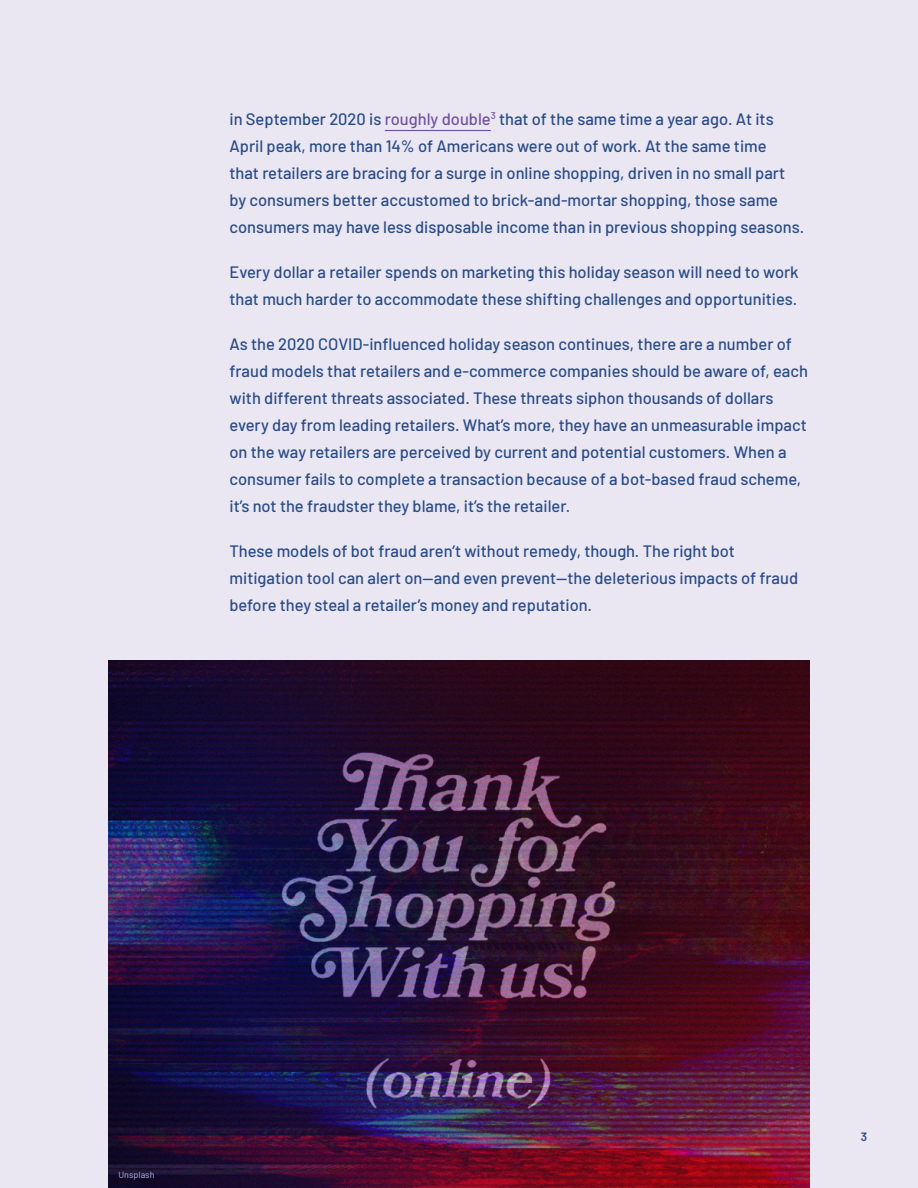
<style>
.page{position:relative;width:918px;height:1188px;background:#eae7f2}
.page>*{position:absolute;margin:0;border:0;box-sizing:border-box;transform-origin:0 0}
.Body{font:500 16.5px/27px "Barlow";color:#294b87}
.t1{font:600 12px "Barlow";color:#294b87}
.Footnotes{font:500 9px "Barlow";color:#9497bb}
.s1{color:#7150a0}
</style>
<div class="page">
<hr style="left:385px;top:130px;width:106px;height:1px;background:#7150a0">
<img style="left:108px;top:661px;width:702px;height:527px">
<p class="Body" style="left:230px;top:104px;width:576px">in September 2020 is <span class="s1">roughly double</span><sup>3</sup> that of the same time a year ago. At its April peak, more than 14% of Americans were out of work. At the same time<br>that retailers are bracing for a surge in online shopping, driven in no small part by consumers better accustomed to brick-and-mortar shopping, those same consumers may have less disposable income than in previous shopping seasons.</p>
<p class="Body" style="left:230px;top:257px;width:571px">Every dollar a retailer spends on marketing this holiday season will need to work that much harder to accommodate these shifting challenges and opportunities.</p>
<p class="Body" style="left:230px;top:329px;width:580px">As the 2020 COVID-influenced holiday season continues, there are a number of fraud models that retailers and e-commerce companies should be aware of, each with different threats associated. These threats siphon thousands of dollars every day from leading retailers. What’s more, they have an unmeasurable impact on the way retailers are perceived by current and potential customers. When a consumer fails to complete a transaction because of a bot-based fraud scheme, it’s not the fraudster they blame, it’s the retailer.</p>
<p class="Body" style="left:230px;top:536px;width:570px">These models of bot fraud aren’t without remedy, though. The right bot mitigation tool can alert on—and even prevent—the deleterious impacts of fraud before they steal a retailer’s money and reputation.</p>
<p class="Footnotes" style="left:118px;top:1168px;width:38px">Unsplash</p>
<p class="t1" style="left:861px;top:1127px;width:8px">3</p>
</div>
